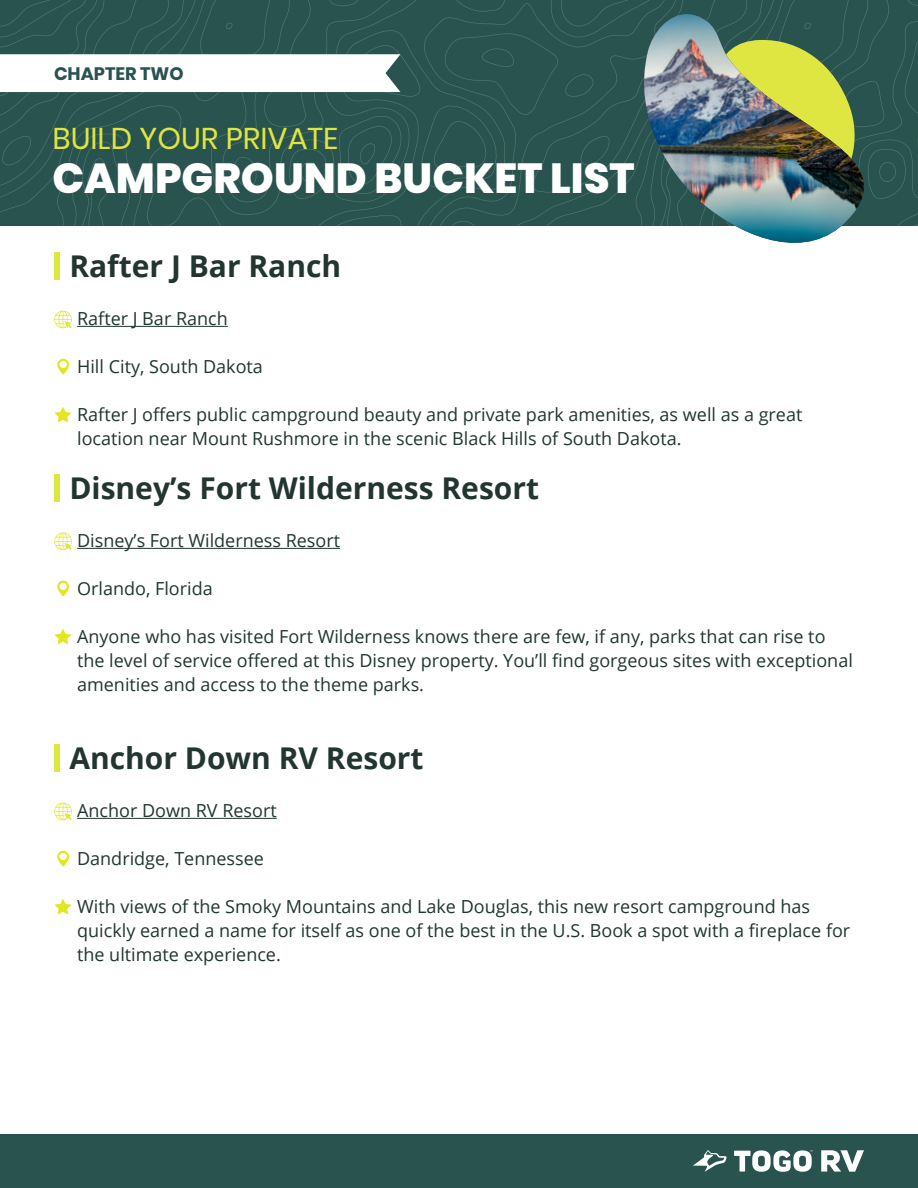
<style>
.page{position:relative;width:918px;height:1188px;background:#fff}
.page>*{position:absolute;margin:0;border:0;box-sizing:border-box;transform-origin:0 0}
.t1{font:800 42px "Poppins";color:#fff}
.t2{font:700 30px "Open Sans";color:#223530}
.t3{font:30px "Poppins";color:#dfe541}
.t4{font:18px/24px "Open Sans";color:#223530}
.t5{font:700 18px "Poppins";color:#28534e}
</style>
<div class="page">
<div style="left:0;top:1134px;width:918px;height:54px;background:#28534e"></div>
<svg style="left:693px;top:1150px;width:34px;height:22px"></svg>
<svg style="left:734px;top:1150px;width:79px;height:22px"></svg>
<svg style="left:821px;top:1150px;width:43px;height:22px"></svg>
<hr style="left:77px;top:326px;width:151px;height:1px;background:#223530">
<hr style="left:77px;top:548px;width:263px;height:1px;background:#223530">
<hr style="left:77px;top:818px;width:200px;height:1px;background:#223530">
<div style="left:54px;top:253px;width:6px;height:27px;background:#dfe541"></div>
<div style="left:54px;top:474px;width:6px;height:28px;background:#dfe541"></div>
<div style="left:54px;top:744px;width:6px;height:28px;background:#dfe541"></div>
<svg style="left:54px;top:311px;width:18px;height:17px"></svg>
<svg style="left:57px;top:359px;width:12px;height:16px"></svg>
<svg style="left:54px;top:407px;width:18px;height:16px"></svg>
<svg style="left:54px;top:533px;width:18px;height:17px"></svg>
<svg style="left:57px;top:581px;width:12px;height:15px"></svg>
<svg style="left:54px;top:629px;width:18px;height:15px"></svg>
<svg style="left:54px;top:803px;width:18px;height:17px"></svg>
<svg style="left:57px;top:851px;width:12px;height:16px"></svg>
<svg style="left:54px;top:899px;width:18px;height:16px"></svg>
<svg style="left:0;top:0;width:918px;height:226px;background:#3f6561"></svg>
<div style="left:631px;top:1px;width:269px;height:225px;background:#28534e"></div>
<img style="left:631px;top:14px;width:239px;height:229px">
<p class="t5" style="left:54px;top:63px;width:131px">CHAPTER TWO</p>
<h2 class="t3" style="left:53px;top:121px;width:287px">BUILD YOUR PRIVATE</h2>
<h1 class="t1" style="left:53px;top:153px;width:584px">CAMPGROUND BUCKET LIST</h1>
<h2 class="t2" style="left:69px;top:245px;width:273px">Rafter J Bar Ranch</h2>
<p class="t4" style="left:77px;top:306px;width:152px">Rafter J Bar Ranch</p>
<p class="t4" style="left:77px;top:354px;width:187px">Hill City, South Dakota</p>
<p class="t4" style="left:77px;top:402px;width:727px">Rafter J offers public campground beauty and private park amenities, as well as a great location near Mount Rushmore in the scenic Black Hills of South Dakota.</p>
<h2 class="t2" style="left:69px;top:467px;width:471px">Disney’s Fort Wilderness Resort</h2>
<p class="t4" style="left:77px;top:528px;width:264px">Disney’s Fort Wilderness Resort</p>
<p class="t4" style="left:77px;top:576px;width:137px">Orlando, Florida</p>
<p class="t4" style="left:77px;top:624px;width:777px">Anyone who has visited Fort Wilderness knows there are few, if any, parks that can rise to the level of service offered at this Disney property. You’ll find gorgeous sites with exceptional amenities and access to the theme parks.</p>
<h2 class="t2" style="left:69px;top:737px;width:356px">Anchor Down RV Resort</h2>
<p class="t4" style="left:77px;top:798px;width:201px">Anchor Down RV Resort</p>
<p class="t4" style="left:77px;top:846px;width:188px">Dandridge, Tennessee</p>
<p class="t4" style="left:77px;top:894px;width:775px">With views of the Smoky Mountains and Lake Douglas, this new resort campground has quickly earned a name for itself as one of the best in the U.S. Book a spot with a fireplace for the ultimate experience.</p>
</div>
